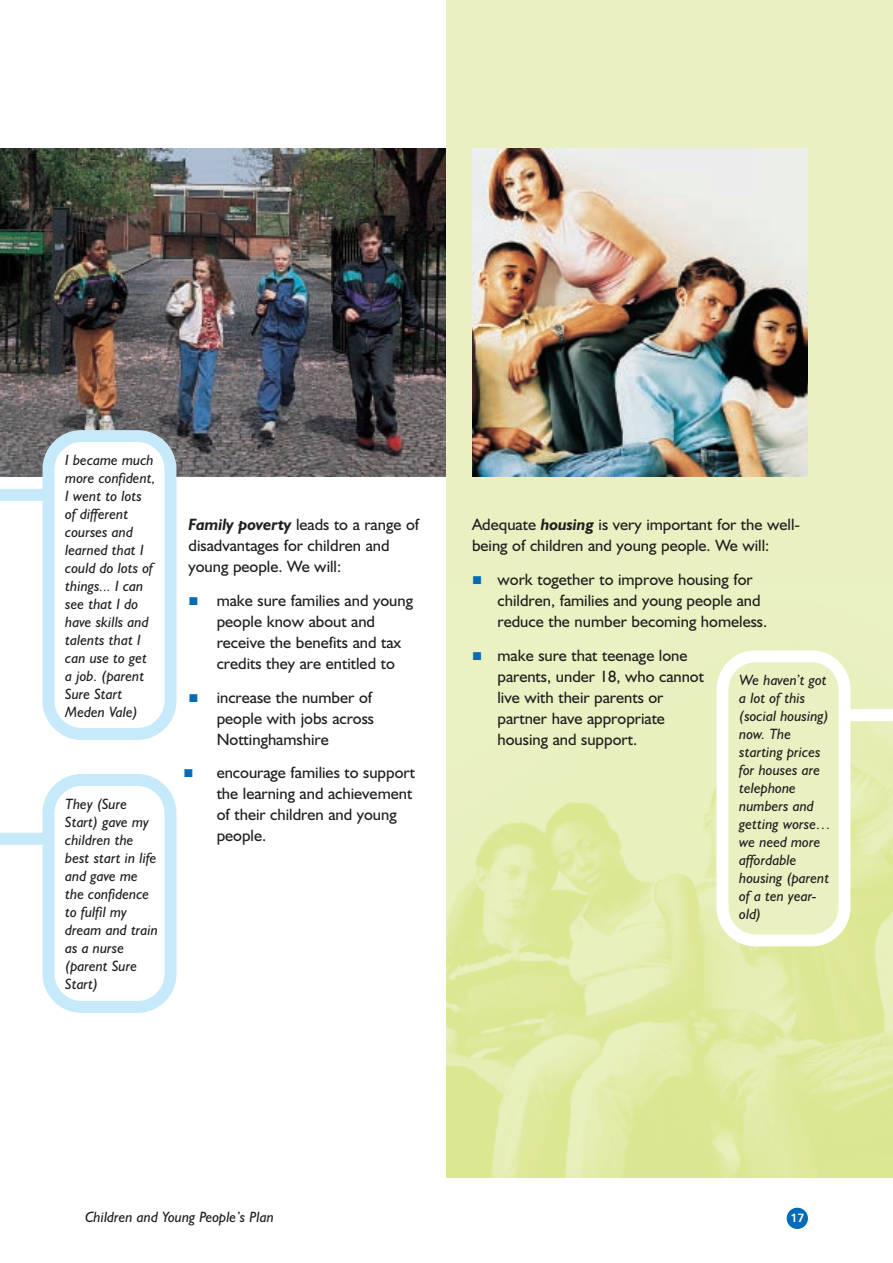
<style>
.page{position:relative;width:893px;height:1263px;background:#fff}
.page>*{position:absolute;margin:0;border:0;box-sizing:border-box;transform-origin:0 0}
.t1{font:16.5px/21px "Humanist 521 BT";color:#231f20}
.t2{font:italic 15px/18px "Humanist 521 BT";color:#231f20}
.t3{font:12px "Humanist 777 BT Bold B";color:#fff}
.s1{font-weight:700;font-style:italic}
.s2{color:#006cb7}
</style>
<div class="page">
<img style="left:0;top:149px;width:446px;height:327px">
<div style="left:446px;top:0;width:447px;height:1178px;background:#eaf0c1"></div>
<img style="left:446px;top:649px;width:447px;height:529px">
<div style="left:787px;top:1208px;width:21px;height:21px;background:#006cb7;border-radius:50%"></div>
<img style="left:472px;top:149px;width:336px;height:327px">
<svg style="left:43px;top:430px;width:133px;height:310px"></svg>
<div style="left:0;top:489px;width:50px;height:12px;background:#c6eafa"></div>
<svg style="left:43px;top:774px;width:133px;height:239px"></svg>
<div style="left:0;top:833px;width:50px;height:12px;background:#c6eafa"></div>
<svg style="left:716px;top:650px;width:134px;height:296px"></svg>
<div style="left:844px;top:709px;width:49px;height:12px;background:#fff"></div>
<p class="t2" style="left:65px;top:452px;width:92px">I became much more confident,<br>I went to lots of different courses and learned that I could do lots of things... I can see that I do have skills and talents that I can use to get a job. (parent<br>Sure Start<br>Meden Vale)</p>
<p class="t2" style="left:65px;top:796px;width:94px">They (Sure<br>Start) gave my children the best start in life and gave me the confidence to fulfil my dream and train as a nurse (parent Sure<br>Start)</p>
<p class="t1" style="left:188px;top:516px;width:232px"><span class="s1">Family poverty</span> leads to a range of disadvantages for children and young people. We will:</p>
<p class="t1" style="left:217px;top:592px;width:198px;text-indent:-28px"><span class="s2">■</span> make sure families and young people know about and receive the benefits and tax credits they are entitled to</p>
<p class="t1" style="left:217px;top:688px;width:159px;text-align:justify;text-indent:-28px"><span class="s2">■</span> increase the number of people with jobs across Nottinghamshire</p>
<p class="t1" style="left:217px;top:764px;width:200px;text-indent:-33px"><span class="s2">■</span> encourage families to support the learning and achievement of their children and young people.</p>
<p class="t1" style="left:472px;top:516px;width:330px">Adequate <span class="s1">housing</span> is very important for the well&shy;being of children and young people. We will:</p>
<p class="t1" style="left:497px;top:571px;width:271px;text-indent:-26px"><span class="s2">■</span> work together to improve housing for children, families and young people and reduce the number becoming homeless.</p>
<p class="t1" style="left:497px;top:646px;width:208px;text-indent:-26px"><span class="s2">■</span> make sure that teenage lone parents, under 18, who cannot live with their parents or partner have appropriate housing and support.</p>
<p class="t2" style="left:739px;top:673px;width:93px">We haven’t got a lot of this (social housing) now. The starting prices for houses are telephone numbers and getting worse… we need more affordable housing (parent of a ten year&shy;old)</p>
<p class="t2" style="left:85px;top:1210px;width:190px">Children and Young People’s Plan</p>
<p class="t3" style="left:790px;top:1213px;width:16px">17</p>
</div>
